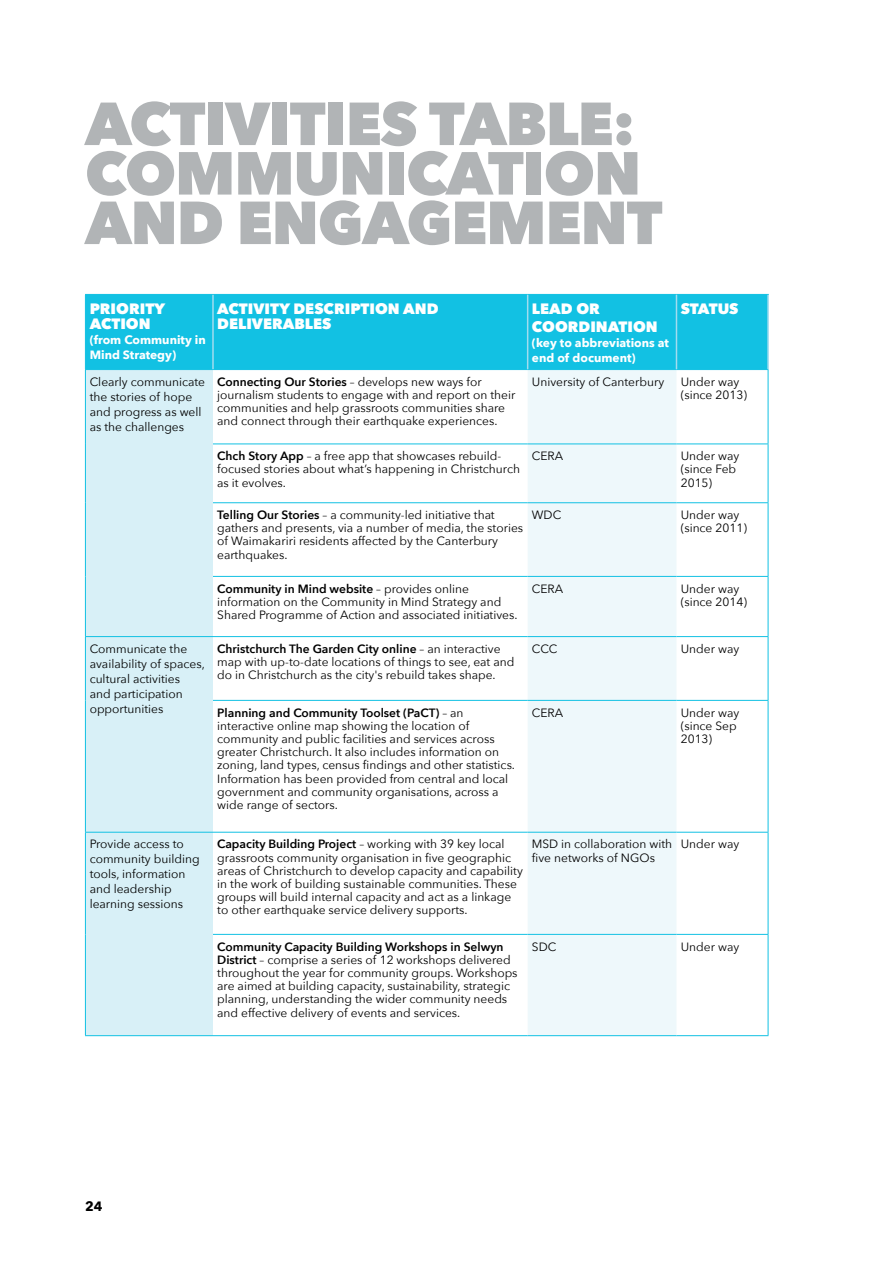
<style>
.page{position:relative;width:893px;height:1263px;background:#fff}
.page>*{position:absolute;margin:0;border:0;box-sizing:border-box;transform-origin:0 0}
.t1{font:800 60px/49.5px "Avenir Next";letter-spacing:-.02em;color:#b1b4b6}
.t2{font:800 15px/15px "Avenir Next";color:#fff}
.t3{font:700 13.5px "Avenir Next";color:#000}
.t4{font:12px/13.2px "Avenir Next";color:#000}
.t5{font:700 12px/15px "Avenir Next";color:#fff}
.s1{font-weight:600}
</style>
<div class="page">
<div style="left:86px;top:295px;width:681px;height:74px;background:#12c1e3"></div>
<div style="left:86px;top:370px;width:127px;height:665px;background:#d8f0f7"></div>
<div style="left:528px;top:370px;width:148px;height:665px;background:#eef8fb"></div>
<hr style="left:85px;top:294px;width:128px;height:1px;background:#12c1e3">
<hr style="left:85px;top:295px;width:1px;height:74px;background:#12c1e3">
<hr style="left:213px;top:294px;width:315px;height:1px;background:#12c1e3">
<hr style="left:528px;top:294px;width:148px;height:1px;background:#12c1e3">
<hr style="left:676px;top:294px;width:93px;height:1px;background:#12c1e3">
<hr style="left:85px;top:369px;width:128px;height:1px;background:#12c1e3">
<hr style="left:213px;top:369px;width:315px;height:1px;background:#12c1e3">
<hr style="left:528px;top:369px;width:148px;height:1px;background:#12c1e3">
<hr style="left:676px;top:369px;width:92px;height:1px;background:#12c1e3">
<hr style="left:767px;top:295px;width:2px;height:74px;background:#a2dcef">
<hr style="left:212px;top:295px;width:2px;height:74px;background:#a2dcef">
<hr style="left:527px;top:295px;width:1px;height:74px;background:#a2dcef">
<hr style="left:676px;top:295px;width:1px;height:74px;background:#a2dcef">
<hr style="left:85px;top:370px;width:1px;height:74px;background:#12c1e3">
<hr style="left:85px;top:444px;width:1px;height:59px;background:#12c1e3">
<hr style="left:85px;top:503px;width:1px;height:73px;background:#12c1e3">
<hr style="left:85px;top:576px;width:1px;height:60px;background:#12c1e3">
<hr style="left:768px;top:370px;width:1px;height:73px;background:#12c1e3">
<hr style="left:768px;top:444px;width:1px;height:58px;background:#12c1e3">
<hr style="left:768px;top:503px;width:1px;height:73px;background:#12c1e3">
<hr style="left:768px;top:577px;width:1px;height:59px;background:#12c1e3">
<hr style="left:85px;top:637px;width:1px;height:63px;background:#12c1e3">
<hr style="left:85px;top:700px;width:1px;height:132px;background:#12c1e3">
<hr style="left:768px;top:637px;width:1px;height:63px;background:#12c1e3">
<hr style="left:768px;top:701px;width:1px;height:131px;background:#12c1e3">
<hr style="left:85px;top:832px;width:1px;height:102px;background:#12c1e3">
<hr style="left:85px;top:934px;width:1px;height:101px;background:#12c1e3">
<hr style="left:85px;top:1035px;width:128px;height:1px;background:#12c1e3">
<hr style="left:768px;top:832px;width:1px;height:102px;background:#12c1e3">
<hr style="left:768px;top:935px;width:1px;height:100px;background:#12c1e3">
<hr style="left:213px;top:1035px;width:315px;height:1px;background:#12c1e3">
<hr style="left:528px;top:1035px;width:148px;height:1px;background:#12c1e3">
<hr style="left:676px;top:1035px;width:92px;height:1px;background:#12c1e3">
<hr style="left:85px;top:636px;width:128px;height:1px;background:#12c1e3">
<hr style="left:85px;top:832px;width:128px;height:1px;background:#12c1e3">
<hr style="left:213px;top:443px;width:315px;height:1px;background:#12c1e3">
<hr style="left:528px;top:443px;width:148px;height:1px;background:#12c1e3">
<hr style="left:676px;top:443px;width:92px;height:1px;background:#12c1e3">
<hr style="left:213px;top:502px;width:315px;height:1px;background:#12c1e3">
<hr style="left:528px;top:502px;width:148px;height:1px;background:#12c1e3">
<hr style="left:676px;top:502px;width:92px;height:1px;background:#12c1e3">
<hr style="left:213px;top:576px;width:315px;height:1px;background:#12c1e3">
<hr style="left:528px;top:576px;width:148px;height:1px;background:#12c1e3">
<hr style="left:676px;top:576px;width:92px;height:1px;background:#12c1e3">
<hr style="left:213px;top:636px;width:315px;height:1px;background:#12c1e3">
<hr style="left:528px;top:636px;width:148px;height:1px;background:#12c1e3">
<hr style="left:676px;top:636px;width:92px;height:1px;background:#12c1e3">
<hr style="left:213px;top:700px;width:315px;height:1px;background:#12c1e3">
<hr style="left:528px;top:700px;width:148px;height:1px;background:#12c1e3">
<hr style="left:676px;top:700px;width:92px;height:1px;background:#12c1e3">
<hr style="left:213px;top:832px;width:315px;height:1px;background:#12c1e3">
<hr style="left:528px;top:832px;width:148px;height:1px;background:#12c1e3">
<hr style="left:676px;top:832px;width:92px;height:1px;background:#12c1e3">
<hr style="left:213px;top:934px;width:315px;height:1px;background:#12c1e3">
<hr style="left:528px;top:934px;width:148px;height:1px;background:#12c1e3">
<hr style="left:676px;top:934px;width:92px;height:1px;background:#12c1e3">
<h1 class="t1" style="left:85px;top:99px;width:579px">ACTIVITIES TABLE:<br>COMMUNICATION<br>AND ENGAGEMENT</h1>
<p class="t2" style="left:90px;top:301px;width:77px">PRIORITY<br>ACTION</p>
<p class="t5" style="left:90px;top:332px;width:118px">(from Community in<br>Mind Strategy)</p>
<p class="t2" style="left:217px;top:301px;width:223px">ACTIVITY DESCRIPTION AND<br>DELIVERABLES</p>
<p class="t2" style="left:532px;top:299px;width:127px;line-height:18.1px">LEAD OR<br>COORDINATION</p>
<p class="t5" style="left:532px;top:335px;width:139px">(key to abbreviations at end of document)</p>
<p class="t2" style="left:681px;top:301px;width:59px">STATUS</p>
<p class="t4" style="left:90px;top:374px;width:117px;line-height:15px">Clearly communicate the stories of hope and progress as well as the challenges</p>
<p class="t4" style="left:217px;top:374px;width:300px"><span class="s1">Connecting Our Stories</span> – develops new ways for journalism students to engage with and report on their communities and help grassroots communities share and connect through their earthquake experiences.</p>
<p class="t4" style="left:532px;top:374px;width:134px">University of Canterbury</p>
<p class="t4" style="left:681px;top:374px;width:68px">Under way (since 2013)</p>
<p class="t4" style="left:217px;top:449px;width:304px"><span class="s1">Chch Story App</span> – a free app that showcases rebuild&shy;focused stories about what’s happening in Christchurch as it evolves.</p>
<p class="t4" style="left:532px;top:449px;width:33px">CERA</p>
<p class="t4" style="left:681px;top:449px;width:60px">Under way (since Feb<br>2015)</p>
<p class="t4" style="left:217px;top:508px;width:307px"><span class="s1">Telling Our Stories</span> – a community-led initiative that gathers and presents, via a number of media, the stories of Waimakariri residents affected by the Canterbury earthquakes.</p>
<p class="t4" style="left:532px;top:508px;width:31px">WDC</p>
<p class="t4" style="left:681px;top:508px;width:68px">Under way (since 2011)</p>
<p class="t4" style="left:217px;top:581px;width:302px"><span class="s1">Community in Mind website</span> – provides online information on the Community in Mind Strategy and<br>Shared Programme of Action and associated initiatives.</p>
<p class="t4" style="left:532px;top:581px;width:33px">CERA</p>
<p class="t4" style="left:681px;top:581px;width:68px">Under way (since 2014)</p>
<p class="t4" style="left:90px;top:641px;width:117px;line-height:15px">Communicate the availability of spaces, cultural activities<br>and participation opportunities</p>
<p class="t4" style="left:217px;top:641px;width:299px"><span class="s1">Christchurch The Garden City online</span> – an interactive map with up-to-date locations of things to see, eat and do in Christchurch as the city's rebuild takes shape.</p>
<p class="t4" style="left:532px;top:641px;width:27px">CCC</p>
<p class="t4" style="left:681px;top:641px;width:60px">Under way</p>
<p class="t4" style="left:217px;top:705px;width:299px"><span class="s1">Planning and Community Toolset (PaCT)</span> – an interactive online map showing the location of community and public facilities and services across greater Christchurch. It also includes information on zoning, land types, census findings and other statistics.<br>Information has been provided from central and local government and community organisations, across a wide range of sectors.</p>
<p class="t4" style="left:532px;top:705px;width:33px">CERA</p>
<p class="t4" style="left:681px;top:705px;width:60px">Under way (since Sep<br>2013)</p>
<p class="t4" style="left:90px;top:836px;width:111px;line-height:15px">Provide access to community building tools, information and leadership learning sessions</p>
<p class="t4" style="left:217px;top:837px;width:307px"><span class="s1">Capacity Building Project</span> – working with 39 key local grassroots community organisation in five geographic areas of Christchurch to develop capacity and capability in the work of building sustainable communities. These groups will build internal capacity and act as a linkage to other earthquake service delivery supports.</p>
<p class="t4" style="left:532px;top:837px;width:142px">MSD in collaboration with five networks of NGOs</p>
<p class="t4" style="left:681px;top:837px;width:60px">Under way</p>
<p class="t4" style="left:217px;top:939px;width:302px"><span class="s1">Community Capacity Building Workshops in Selwyn District</span> – comprise a series of 12 workshops delivered throughout the year for community groups. Workshops are aimed at building capacity, sustainability, strategic planning, understanding the wider community needs and effective delivery of events and services.</p>
<p class="t4" style="left:532px;top:939px;width:26px">SDC</p>
<p class="t4" style="left:681px;top:939px;width:60px">Under way</p>
<p class="t3" style="left:85px;top:1194px;width:19px">24</p>
</div>
